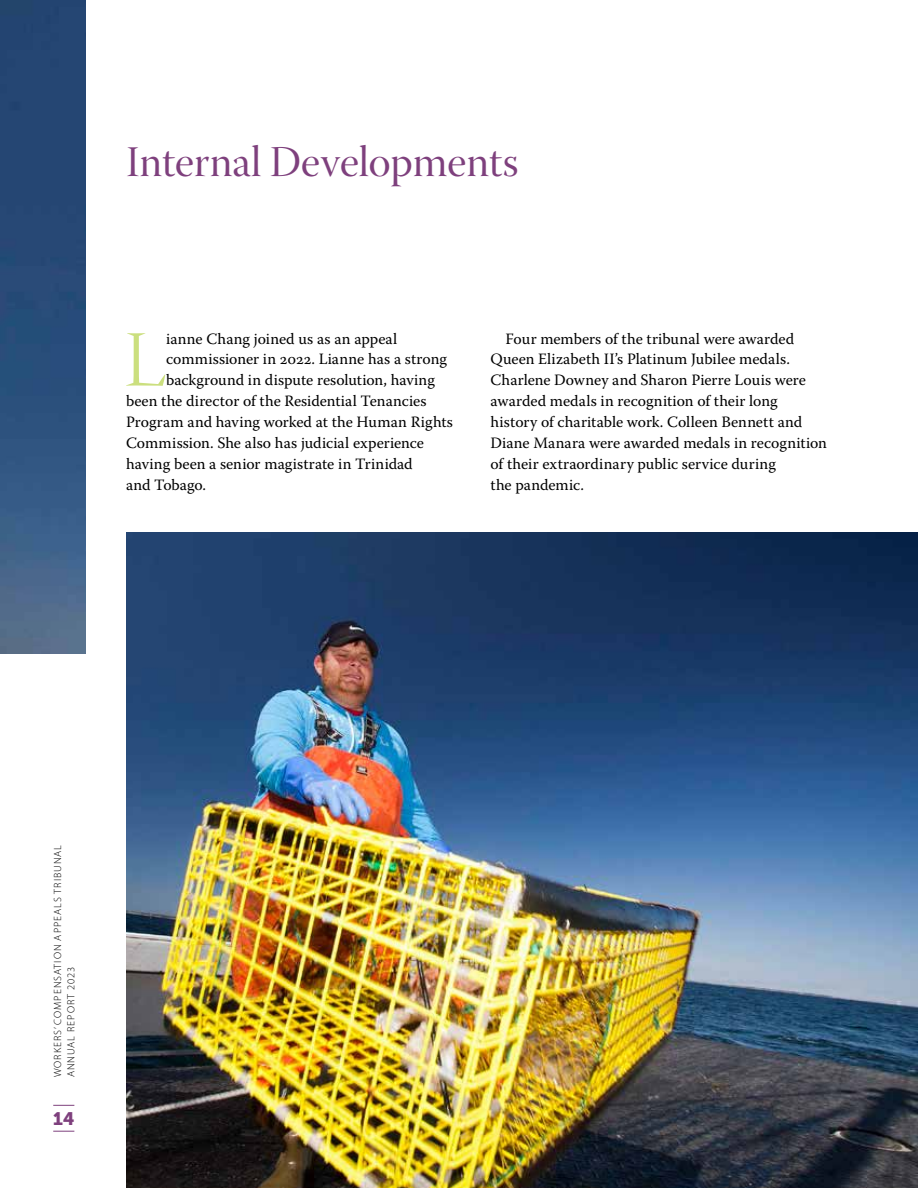
<style>
.page{position:relative;width:918px;height:1188px;background:#fff}
.page>*{position:absolute;margin:0;border:0;box-sizing:border-box;transform-origin:0 0}
.t1{font:79.35px "Warnock Pro Light Disp";color:#cbdf7e}
.t2{font:43.5px "Warnock Pro Disp";color:#7e407d}
.t3{font:18px "Museo Slab 900";color:#7e407d}
.t4{font:15.75px/21px "Warnock Pro";color:#000}
.t5{font:300 10.5px/13.5px "Myriad Pro";letter-spacing:.095em;color:#000}
</style>
<div class="page">
<img style="left:126px;top:532px;width:792px;height:656px">
<img style="left:0;top:0;width:86px;height:653px">
<svg style="left:53px;top:1105px;width:21px;height:1px"></svg>
<svg style="left:53px;top:1131px;width:21px;height:1px"></svg>
<h2 class="t2" style="left:126px;top:138px;width:394px">Internal Developments</h2>
<h1 class="t1" style="left:124px;top:317px;width:43px">L</h1>
<p class="t4" style="left:166px;top:328px;width:233px">ianne Chang joined us as an appeal</p>
<p class="t4" style="left:166px;top:349px;width:282px">commissioner in 2022. Lianne has a strong</p>
<p class="t4" style="left:166px;top:370px;width:270px">background in dispute resolution, having</p>
<p class="t4" style="left:126px;top:391px;width:302px">been the director of the Residential Tenancies</p>
<p class="t4" style="left:126px;top:412px;width:329px">Program and having worked at the Human Rights</p>
<p class="t4" style="left:126px;top:433px;width:300px">Commission. She also has judicial experience</p>
<p class="t4" style="left:126px;top:454px;width:288px">having been a senior magistrate in Trinidad</p>
<p class="t4" style="left:126px;top:475px;width:82px">and Tobago.</p>
<p class="t4" style="left:491px;top:328px;width:338px;text-indent:15px">Four members of the tribunal were awarded Queen Elizabeth II’s Platinum Jubilee medals.<br>Charlene Downey and Sharon Pierre Louis were awarded medals in recognition of their long history of charitable work. Colleen Bennett and Diane Manara were awarded medals in recognition of their extraordinary public service during<br>the pandemic.</p>
<p class="t5" style="left:51px;top:1077px;width:234px;rotate:-90deg">WORKERS’ COMPENSATION APPEALS TRIBUNAL<br>ANNUAL REPORT 2023</p>
<p class="t3" style="left:53px;top:1108px;width:23px">14</p>
</div>
